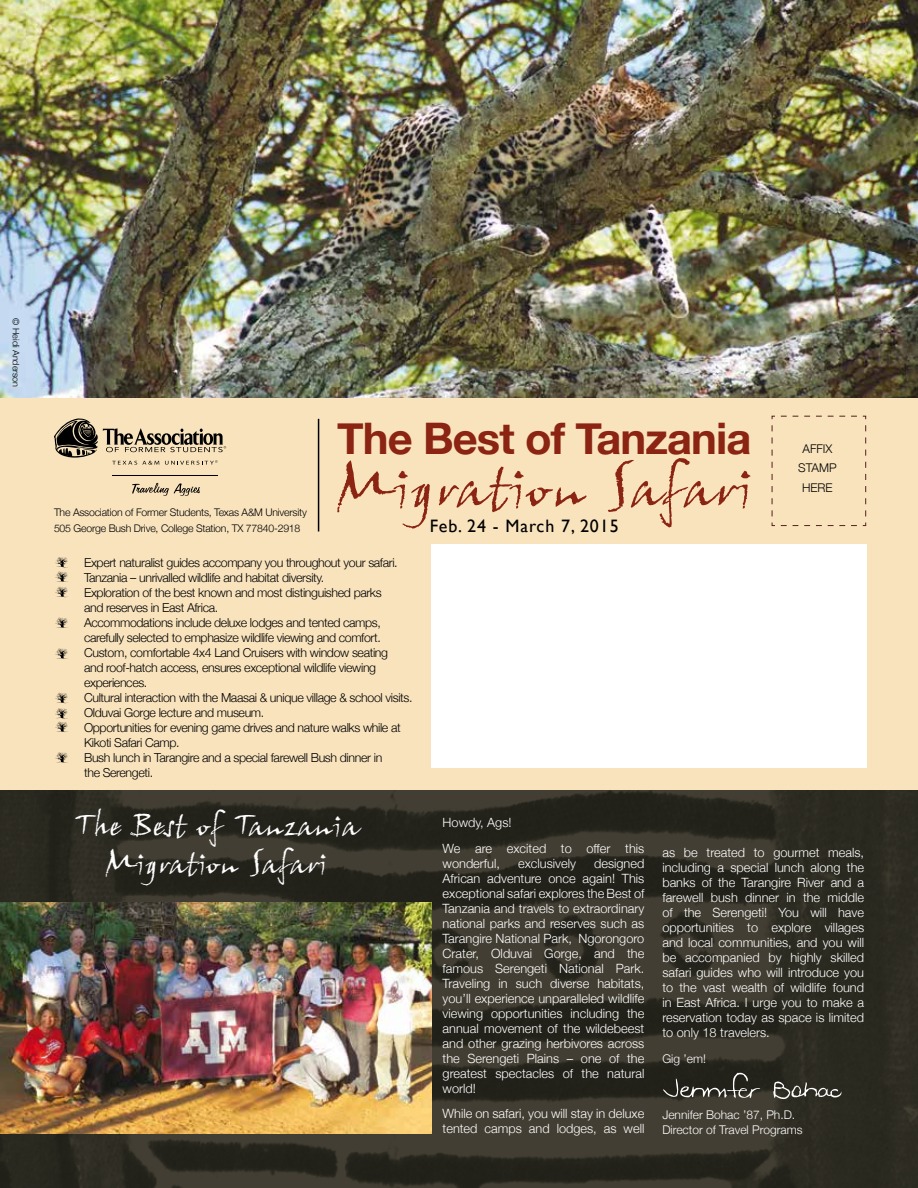
<style>
.page{position:relative;width:918px;height:1188px;background:#fff}
.page>*{position:absolute;margin:0;border:0;box-sizing:border-box;transform-origin:0 0}
.t1{font:58.5px "John Handy Plain";color:#8b2412}
.t2{font:700 43.5px "Helvetica Neue";letter-spacing:-.02em;color:#8b2412}
.t3{font:31.5px/37.8px "John Handy Plain";letter-spacing:-.005em;color:#fff;text-align:center}
.t4{font:18px "Gill Sans";letter-spacing:.05em;color:#000}
.t5{font:300 12.75px/15px "Helvetica Neue";color:#fff}
.t6{font:300 12.3px/15px "Helvetica Neue";letter-spacing:-.03em;color:#000}
.t7{font:300 12px/15px "Helvetica Neue";color:#fff}
.t8{font:300 12px/19.5px "Helvetica Neue";color:#000;text-align:center}
.t9{font:300 10.5px/15.5px "Helvetica Neue";letter-spacing:-.02em;color:#000}
.t10{font:300 9px "Helvetica Neue";color:#000}
</style>
<div class="page">
<div style="left:0;top:396px;width:918px;height:396px;background:#f8e3bd"></div>
<svg style="left:772px;top:416px;width:94px;height:110px"></svg>
<hr style="left:318px;top:419px;width:1px;height:112px;background:#000">
<img style="left:0;top:790px;width:918px;height:398px">
<img style="left:0;top:902px;width:432px;height:232px">
<div style="left:431px;top:544px;width:436px;height:224px;background:#fff"></div>
<svg style="left:55px;top:557px;width:13px;height:41px"></svg>
<svg style="left:55px;top:618px;width:13px;height:10px"></svg>
<svg style="left:55px;top:648px;width:13px;height:11px"></svg>
<svg style="left:55px;top:693px;width:13px;height:39px"></svg>
<svg style="left:55px;top:752px;width:13px;height:11px"></svg>
<img style="left:0;top:0;width:918px;height:397px">
<svg style="left:663px;top:1071px;width:97px;height:28px;background:#3f3d36"></svg>
<svg style="left:773px;top:1081px;width:70px;height:19px"></svg>
<hr style="left:112px;top:476px;width:106px;height:1px;background:#000">
<svg style="left:54px;top:418px;width:172px;height:47px"></svg>
<svg style="left:132px;top:483px;width:68px;height:13px"></svg>
<p class="t10" style="left:23px;top:318px;width:71px;rotate:90deg">© Heidi Anderson</p>
<p class="t9" style="left:54px;top:504px;width:254px">The Association of Former Students, Texas A&amp;M University<br>505 George Bush Drive, College Station, TX 77840-2918</p>
<h2 class="t2" style="left:337px;top:404px;width:416px">The Best of Tanzania</h2>
<h1 class="t1" style="left:335px;top:451px;width:420px">Migration Safari</h1>
<h3 class="t4" style="left:430px;top:515px;width:190px">Feb. 24 - March 7, 2015</h3>
<p class="t6" style="left:84px;top:554px;width:330px">Expert naturalist guides accompany you throughout your safari.<br>Tanzania – unrivalled wildlife and habitat diversity.<br>Exploration of the best known and most distinguished parks<br>and reserves in East Africa.<br>Accommodations include deluxe lodges and tented camps, carefully selected to emphasize wildlife viewing and comfort.<br>Custom, comfortable 4x4 Land Cruisers with window seating<br>and roof-hatch access, ensures exceptional wildlife viewing experiences.<br>Cultural interaction with the Maasai &amp; unique village &amp; school visits.<br>Olduvai Gorge lecture and museum.<br>Opportunities for evening game drives and nature walks while at Kikoti Safari Camp.<br>Bush lunch in Tarangire and a special farewell Bush dinner in<br>the Serengeti.</p>
<p class="t8" style="left:798px;top:438px;width:40px">AFFIX<br>STAMP<br>HERE</p>
<h3 class="t3" style="left:74px;top:805px;width:286px">The Best of Tanzania<br>Migration Safari</h3>
<p class="t5" style="left:443px;top:809px;width:203px;line-height:25.5px">Howdy, Ags!<br>We are excited to offer this</p>
<p class="t5" style="left:443px;top:855px;width:203px;text-align:justify;text-indent:151px">designed African adventure once again! This exceptional safari explores the Best of Tanzania and travels to extraordinary national parks and reserves such as Tarangire National Park, Ngorongoro Crater, Olduvai Gorge, and the famous Serengeti National Park.<br>Traveling in such diverse habitats, you’ll experience unparalleled wildlife viewing opportunities including the annual movement of the wildebeest and other grazing herbivores across the Serengeti Plains – one of the greatest spectacles of the natural world!</p>
<p class="t5" style="left:443px;top:1105px;width:203px">While on safari, you will stay in deluxe tented camps and lodges, as well</p>
<p class="t5" style="left:443px;top:855px;width:59px">wonderful,</p>
<p class="t5" style="left:518px;top:855px;width:59px">exclusively</p>
<p class="t5" style="left:662px;top:844px;width:203px;text-align:justify">as be treated to gourmet meals, including a special lunch along the banks of the Tarangire River and a farewell bush dinner in the middle of the Serengeti! You will have opportunities to explore villages and local communities, and you will be accompanied by highly skilled safari guides who will introduce you to the vast wealth of wildlife found in East Africa. I urge you to make a reservation today as space is limited to only 18 travelers.</p>
<p class="t7" style="left:662px;top:1051px;width:45px">Gig ’em!</p>
<p class="t7" style="left:662px;top:1106px;width:142px">Jennifer Bohac ’87, Ph.D.<br>Director of Travel Programs</p>
</div>
